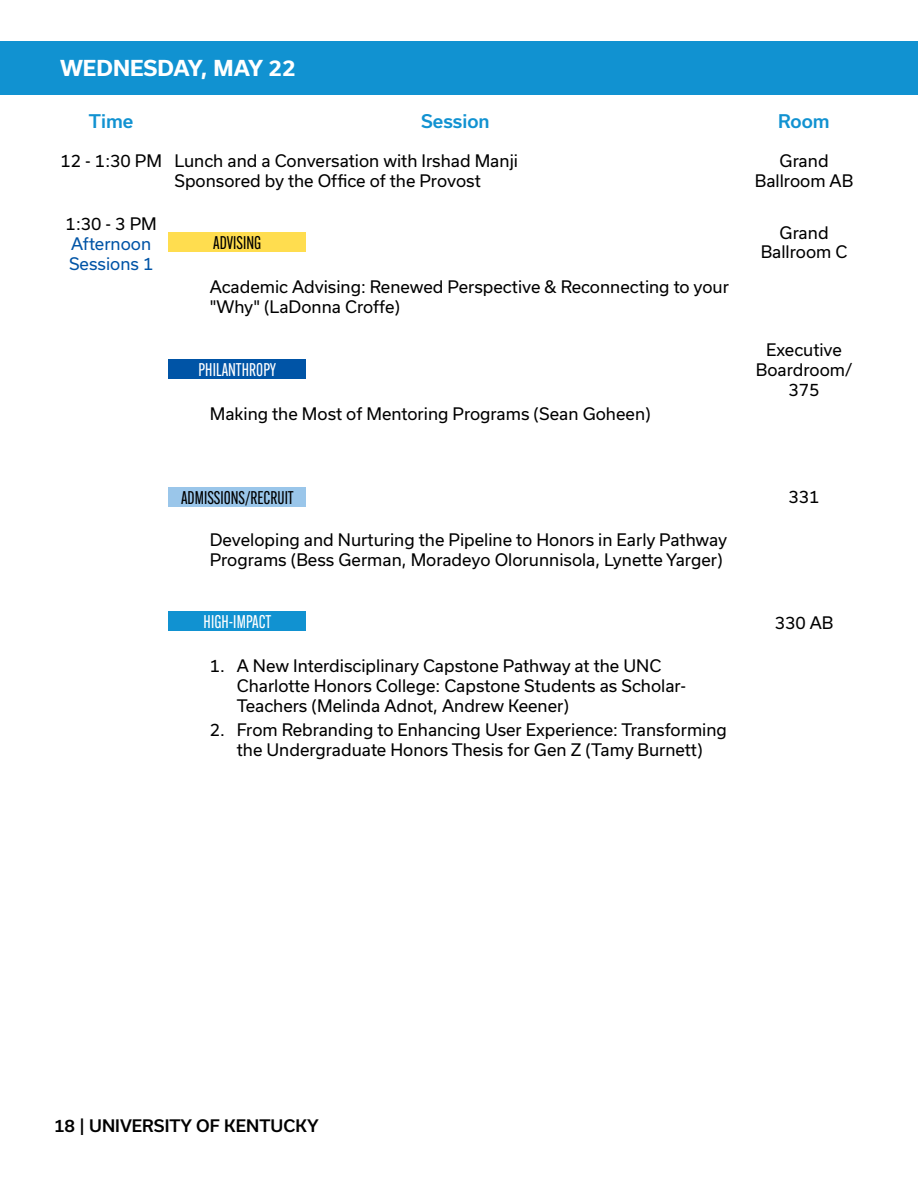
<style>
.page{position:relative;width:918px;height:1188px;background:#fff}
.page>*{position:absolute;margin:0;border:0;box-sizing:border-box;transform-origin:0 0}
.t1{font:700 21px "Usual";color:#fff}
.t2{font:18px "Alternate Gothic Cond ATF";color:#000}
.t3{font:18px "Alternate Gothic Cond ATF";color:#fff}
.t4{font:500 18px "Usual";color:#1192d1}
.t5{font:16.5px/19.8px "Usual";color:#000}
.t6{font:500 16.5px "Usual";color:#000}
.t7{font:16.5px/19.8px "Usual";color:#0054a6}
</style>
<div class="page">
<div style="left:0;top:41px;width:918px;height:53px;background:#1192d1"></div>
<div style="left:168px;top:232px;width:138px;height:20px;background:#ffdd4f"></div>
<div style="left:168px;top:360px;width:138px;height:19px;background:#0054a6"></div>
<div style="left:168px;top:487px;width:138px;height:20px;background:#9ac6ea"></div>
<div style="left:168px;top:612px;width:138px;height:19px;background:#1192d1"></div>
<p class="t1" style="left:60px;top:56px;width:237px">WEDNESDAY, MAY 22</p>
<p class="t4" style="left:89px;top:110px;width:46px">Time</p>
<p class="t4" style="left:421px;top:110px;width:70px">Session</p>
<p class="t4" style="left:778px;top:110px;width:53px">Room</p>
<p class="t5" style="left:174px;top:151px;width:345px;text-indent:-114px">12 - 1:30 PM Lunch and a Conversation with Irshad Manji<br>Sponsored by the Office of the Provost</p>
<p class="t5" style="left:755px;top:151px;width:100px;text-align:center">Grand<br>Ballroom AB</p>
<p class="t5" style="left:66px;top:214px;width:93px">1:30 - 3 PM</p>
<p class="t7" style="left:69px;top:234px;width:86px">Afternoon<br>Sessions 1</p>
<p class="t5" style="left:761px;top:222px;width:88px;text-align:center">Grand<br>Ballroom C</p>
<p class="t5" style="left:210px;top:277px;width:521px">Academic Advising: Renewed Perspective &amp; Reconnecting to your "Why" (LaDonna Croffe)</p>
<p class="t5" style="left:756px;top:340px;width:98px;text-align:center">Executive<br>Boardroom/<br>375</p>
<p class="t5" style="left:210px;top:404px;width:442px">Making the Most of Mentoring Programs (Sean Goheen)</p>
<p class="t2" style="left:213px;top:231px;width:50px">ADVISING</p>
<p class="t3" style="left:199px;top:359px;width:79px">PHILANTHROPY</p>
<p class="t2" style="left:181px;top:486px;width:114px">ADMISSIONS/RECRUIT</p>
<p class="t5" style="left:210px;top:530px;width:519px">Developing and Nurturing the Pipeline to Honors in Early Pathway<br>Programs (Bess German, Moradeyo Olorunnisola, Lynette Yarger)</p>
<p class="t3" style="left:204px;top:611px;width:69px">HIGH-IMPACT</p>
<p class="t5" style="left:237px;top:656px;width:451px;text-indent:-27px">1. A New Interdisciplinary Capstone Pathway at the UNC<br>Charlotte Honors College: Capstone Students as Scholar-<br>Teachers (Melinda Adnot, Andrew Keener)</p>
<p class="t5" style="left:210px;top:720px;width:519px;text-align:center">2. From Rebranding to Enhancing User Experience: Transforming the Undergraduate Honors Thesis for Gen Z (Tamy Burnett)</p>
<p class="t5" style="left:789px;top:487px;width:33px">331</p>
<p class="t5" style="left:775px;top:613px;width:60px">330 AB</p>
<p class="t6" style="left:54px;top:1116px;width:266px">18 | UNIVERSITY OF KENTUCKY</p>
</div>
